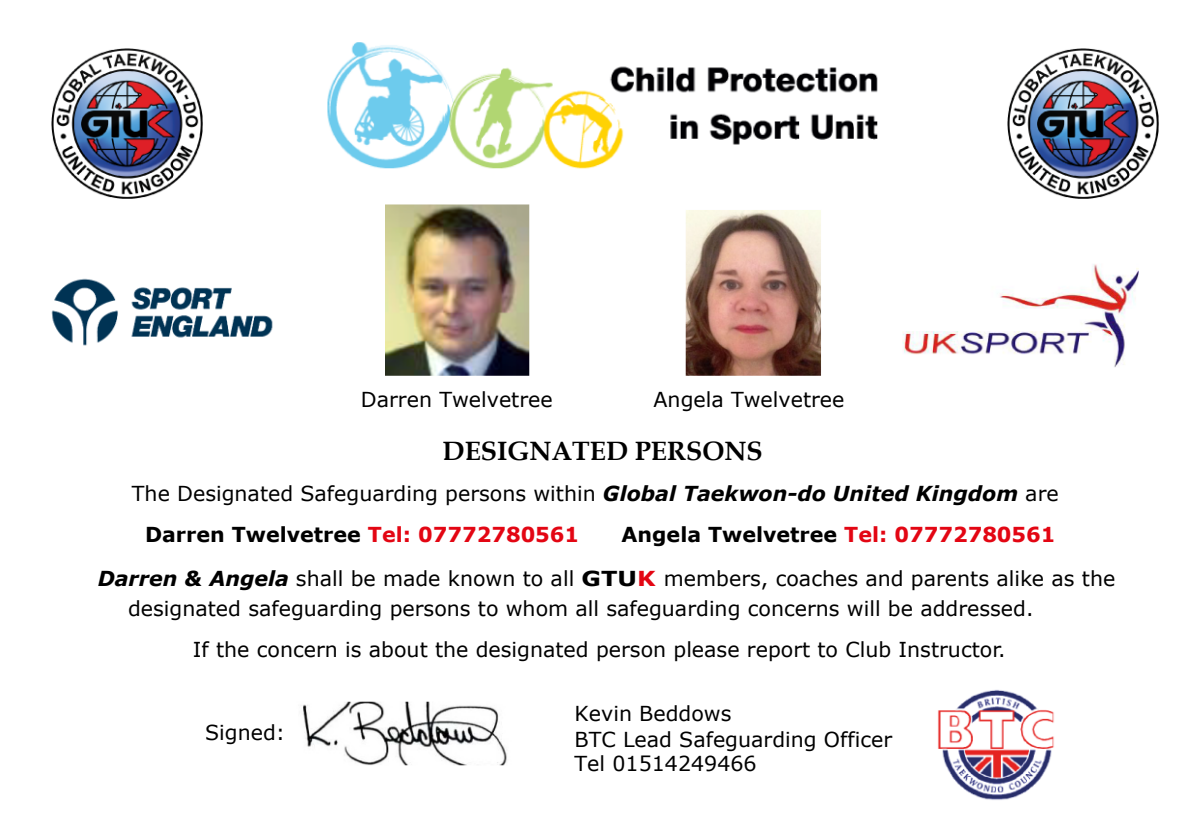
<style>
.page{position:relative;width:1191px;height:840px;background:#fff}
.page>*{position:absolute;margin:0;border:0;box-sizing:border-box;transform-origin:0 0}
.t1{font:700 26.4px "Book Antiqua";color:#000}
.t2{font:20.6px/25px "Verdana";color:#000}
.t3{font:700 20.6px "Verdana";color:#000}
.s1{font-weight:700;font-style:italic}
.s2{font-weight:700}
.s3{font-weight:700;color:#e30613}
.s4{color:#e30613}
</style>
<div class="page">
<img style="left:303px;top:701px;width:204px;height:64px">
<img style="left:902px;top:264px;width:236px;height:103px">
<img style="left:327px;top:42px;width:550px;height:126px">
<img style="left:52px;top:48px;width:151px;height:151px">
<img style="left:1007px;top:48px;width:151px;height:151px">
<img style="left:51px;top:278px;width:222px;height:68px">
<img style="left:938px;top:689px;width:116px;height:111px">
<img style="left:385px;top:204px;width:144px;height:171px">
<img style="left:685px;top:210px;width:136px;height:165px">
<p class="t2" style="left:361px;top:387px;width:193px">Darren Twelvetree</p>
<p class="t2" style="left:653px;top:387px;width:192px">Angela Twelvetree</p>
<p class="t1" style="left:442px;top:435px;width:322px">DESIGNATED PERSONS</p>
<p class="t2" style="left:145px;top:473px;width:915px;line-height:41.2px;text-indent:-13px">The Designated Safeguarding persons within <span class="s1">Global Taekwon-do United Kingdom</span> are<br><span class="s2">Darren Twelvetree</span> <span class="s3">Tel: 07772780561</span></p>
<p class="t3" style="left:621px;top:521px;width:435px">Angela Twelvetree <span class="s4">Tel: 07772780561</span></p>
<p class="t2" style="left:128px;top:564px;width:988px;line-height:29.4px;text-indent:-30px"><span class="s1">Darren &amp; Angela</span> shall be made known to all <span class="s2">GTU</span><span class="s3">K</span> members, coaches and parents alike as the designated safeguarding persons to whom all safeguarding concerns will be addressed.</p>
<p class="t2" style="left:193px;top:636px;width:814px">If the concern is about the designated person please report to Club Instructor.</p>
<p class="t2" style="left:205px;top:719px;width:82px">Signed:</p>
<p class="t2" style="left:574px;top:701px;width:319px">Kevin Beddows<br>BTC Lead Safeguarding Officer<br>Tel 01514249466</p>
</div>
